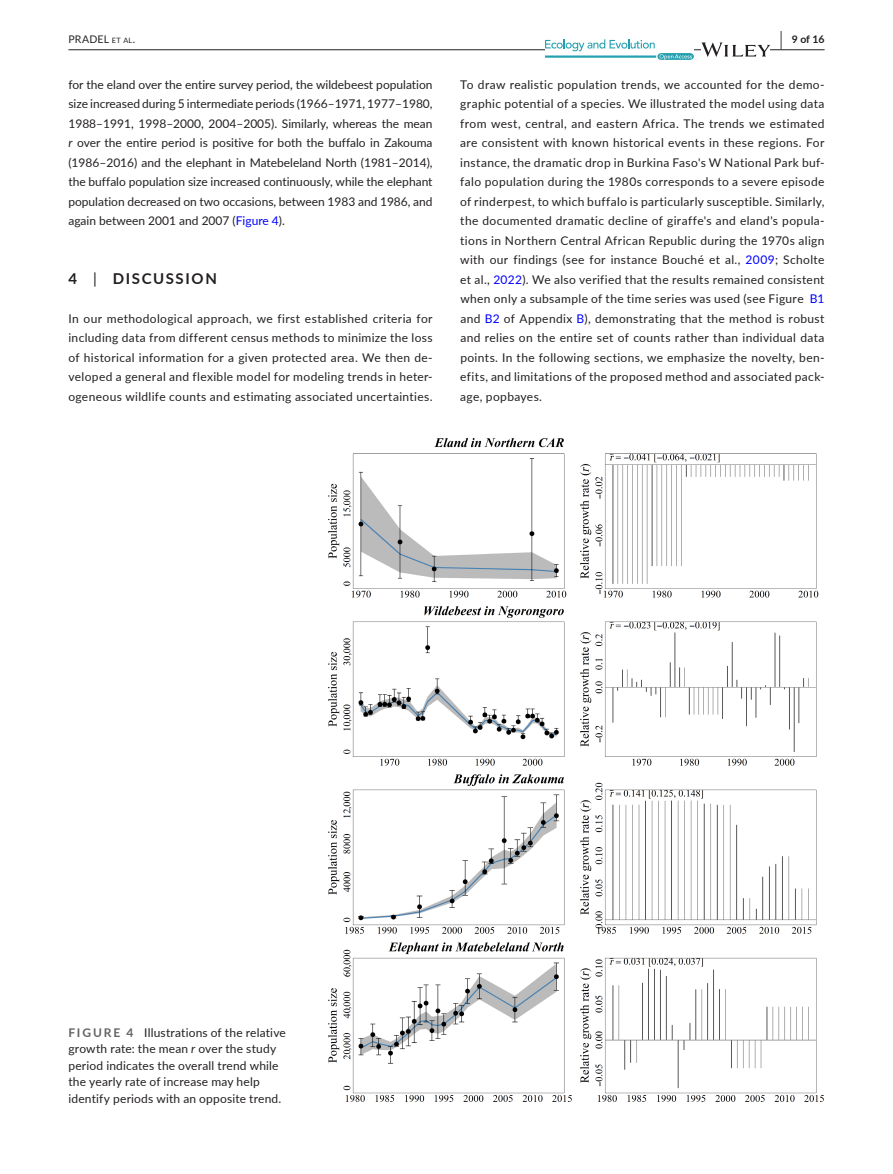
<style>
.page{position:relative;width:893px;height:1174px;background:#fff}
.page>*{position:absolute;margin:0;border:0;box-sizing:border-box;transform-origin:0 0}
.t1{font:700 15px "Lato";letter-spacing:.11em;color:#231f20}
.t2{font:12px/19.5px "Lato";letter-spacing:.015em;color:#231f20;text-align:justify}
.t3{font:10.5px "Lato";letter-spacing:.02em;color:#231f20}
.t4{font:700 10.5px "Lato";color:#231f20}
.s1{font-size:7.35px}
.s2{font-size:19.5px}
.s3{font-style:italic}
.s4{color:#00f}
.s5{font-weight:400}
.s6{font-weight:700;color:#636366}
</style>
<div class="page">
<hr style="left:68px;top:49px;width:756px;height:1px;background:#231f20">
<svg style="left:545px;top:39px;width:149px;height:21px"></svg>
<svg style="left:701px;top:42px;width:69px;height:15px"></svg>
<img style="left:328px;top:438px;width:496px;height:664px">
<p class="t3" style="left:68px;top:31px;width:68px">PRADEL <span class="s1">et al</span>.</p>
<p class="t4" style="left:780px;top:31px;width:46px"><span class="s2">|</span> 9 of 16</p>
<p class="t2" style="left:68px;top:74px;width:366px">for the eland over the entire survey period, the wildebeest population size increased during 5 intermediate periods (1966–1971, 1977–1980, 1988–1991, 1998–2000, 2004–2005). Similarly, whereas the mean <span class="s3">r</span> over the entire period is positive for both the buffalo in Zakouma (1986–2016) and the elephant in Matebeleland North (1981–2014), the buffalo population size increased continuously, while the elephant population decreased on two occasions, between 1983 and 1986, and again between 2001 and 2007 (<span class="s4">Figure 4</span>).</p>
<p class="t2" style="left:460px;top:74px;width:366px">To draw realistic population trends, we accounted for the demo&shy;graphic potential of a species. We illustrated the model using data from west, central, and eastern Africa. The trends we estimated are consistent with known historical events in these regions. For instance, the dramatic drop in Burkina Faso's W National Park buf&shy;falo population during the 1980s corresponds to a severe episode of rinderpest, to which buffalo is particularly susceptible. Similarly, the documented dramatic decline of giraffe's and eland's popula&shy;tions in Northern Central African Republic during the 1970s align with our findings (see for instance Bouché et al., <span class="s4">2009</span>; Scholte et al., <span class="s4">2022</span>). We also verified that the results remained consistent when only a subsample of the time series was used (see Figure <span class="s4">B1 </span>and <span class="s4">B2</span> of Appendix <span class="s4">B</span>), demonstrating that the method is robust and relies on the entire set of counts rather than individual data points. In the following sections, we emphasize the novelty, ben&shy;efits, and limitations of the proposed method and associated pack&shy;age, popbayes.</p>
<p class="t1" style="left:68px;top:267px;width:150px">4 <span class="s5">|</span> DISCUSSION</p>
<p class="t2" style="left:68px;top:308px;width:366px">In our methodological approach, we first established criteria for including data from different census methods to minimize the loss of historical information for a given protected area. We then de&shy;veloped a general and flexible model for modeling trends in heter&shy;ogeneous wildlife counts and estimating associated uncertainties.</p>
<p class="t2" style="left:68px;top:1023px;width:219px;line-height:16.5px;text-align:left"><span class="s6">FIGURE 4</span> Illustrations of the relative growth rate: the mean <span class="s3">r</span> over the study period indicates the overall trend while the yearly rate of increase may help identify periods with an opposite trend.</p>
</div>
